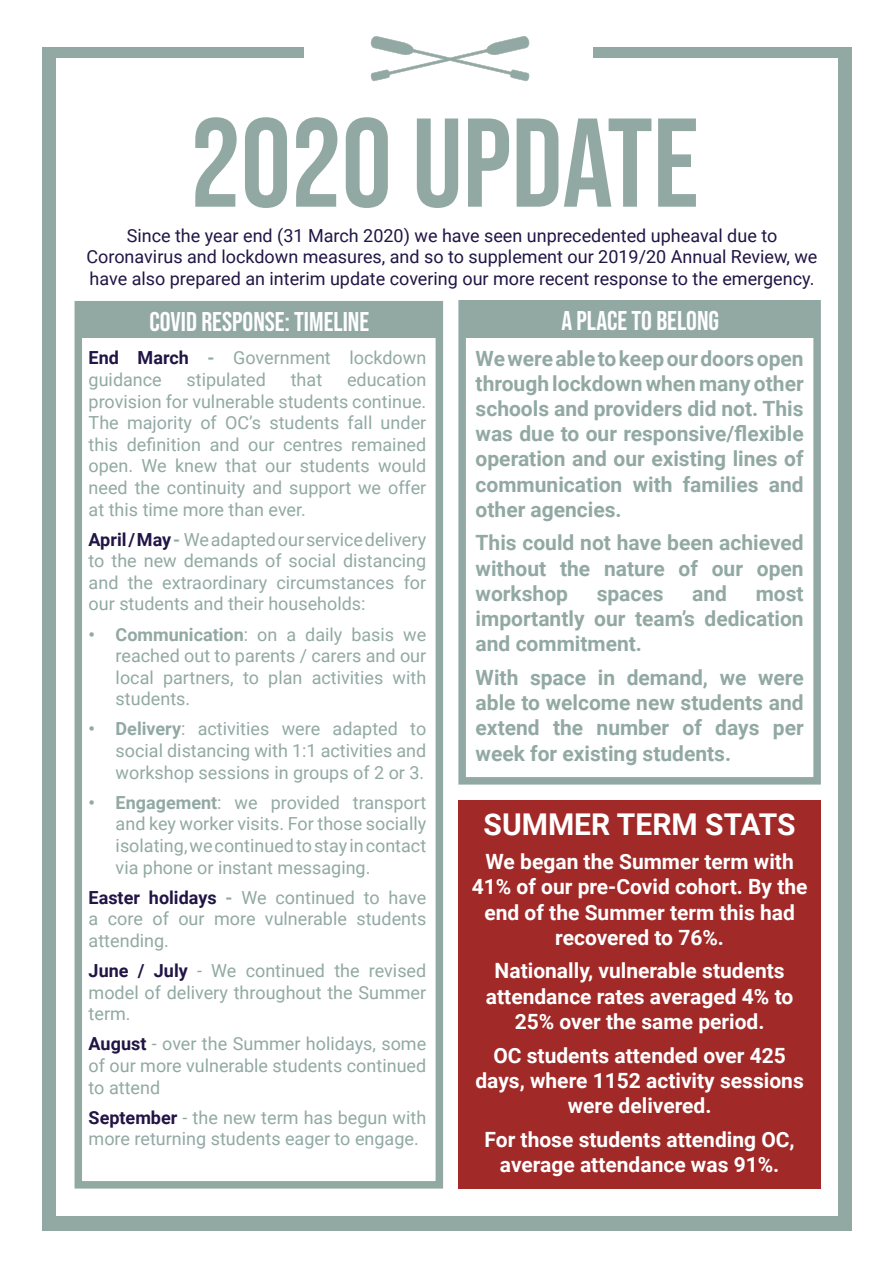
<style>
.page{position:relative;width:893px;height:1263px;background:#fff}
.page>*{position:absolute;margin:0;border:0;box-sizing:border-box;transform-origin:0 0}
.Main_tiitle_white{font:126px "Bebas Neue";color:#92a9a3}
.Body_text_green{font:700 30px "Roboto";color:#fff}
.t1{font:27px "Bebas Neue";color:#fff}
.Body_text_green-2{font:700 21px/25.2px "Roboto";color:#92a9a3;text-align:justify}
.Body_text_green-3{font:700 21px/25.2px "Roboto";color:#fff;text-align:center}
.Body_text_green-4{font:18px/21.6px "Roboto";color:#92a9a3;text-align:justify}
.page_intro_text_whit{font:18px/21.6px "Roboto";color:#211545;text-align:center}
.s1{font-weight:700;color:#211545}
.s2{font-weight:700}
</style>
<div class="page">
<div style="left:42px;top:47px;width:810px;height:1184px;background:#92a9a3"></div>
<div style="left:304px;top:16px;width:289px;height:85px;background:#fff"></div>
<div style="left:56px;top:58px;width:782px;height:1158px;background:#fff"></div>
<img style="left:370px;top:36px;width:160px;height:46px">
<div style="left:75px;top:301px;width:368px;height:887px;border:8px solid #92a9a3"></div>
<div style="left:76px;top:306px;width:367px;height:32px;background:#92a9a3"></div>
<div style="left:458px;top:800px;width:363px;height:388px;background:#a12928"></div>
<div style="left:458px;top:300px;width:363px;height:484px;border:8px solid #92a9a3"></div>
<div style="left:462px;top:305px;width:357px;height:33px;background:#92a9a3"></div>
<p class="Main_tiitle_white" style="left:190px;top:92px;width:510px">2020 UPDATE</p>
<p class="page_intro_text_whit" style="left:86px;top:224px;width:732px">Since the year end (31 March 2020) we have seen unprecedented upheaval due to<br>Coronavirus and lockdown measures, and so to supplement our 2019/20 Annual Review, we have also prepared an interim update covering our more recent response to the emergency.</p>
<p class="t1" style="left:149px;top:306px;width:221px">COVID RESPONSE: TIMELINE</p>
<p class="Body_text_green-4" style="left:89px;top:346px;width:339px"><span class="s1">End March</span> <span class="s2">-</span> Government lockdown guidance</p>
<p class="Body_text_green-4" style="left:89px;top:368px;width:339px;text-indent:258px">education provision for vulnerable students continue.<br>The majority of OC’s students fall under this definition and our centres remained open. We knew that our students would need the continuity and support we offer at this time more than ever.</p>
<p class="Body_text_green-4" style="left:89px;top:528px;width:339px"><span class="s1">April / May</span> <span class="s2">-</span> We adapted our service delivery to the new demands of social distancing and the extraordinary circumstances for our students and their households:</p>
<p class="Body_text_green-4" style="left:116px;top:623px;width:312px;text-indent:-27px"><span class="s2">• Communication</span>: on a daily basis we reached out to parents / carers and our local partners, to plan activities with students.</p>
<p class="Body_text_green-4" style="left:116px;top:718px;width:312px;text-indent:-27px"><span class="s2">• Delivery</span>: activities were adapted to social distancing with 1:1 activities and workshop sessions in groups of 2 or 3.</p>
<p class="Body_text_green-4" style="left:116px;top:791px;width:312px;text-indent:-27px"><span class="s2">• Engagement</span>: we provided transport and key worker visits. For those socially isolating, we continued to stay in contact via phone or instant messaging.</p>
<p class="Body_text_green-4" style="left:89px;top:886px;width:339px"><span class="s1">Easter holidays</span> <span class="s2">-</span> We continued to have a core of our more vulnerable students attending.</p>
<p class="Body_text_green-4" style="left:89px;top:959px;width:339px"><span class="s1">June / July</span> - We continued the revised model of delivery throughout the Summer term.</p>
<p class="Body_text_green-4" style="left:89px;top:1032px;width:339px"><span class="s1">August</span> - over the Summer holidays, some of our more vulnerable students continued to attend</p>
<p class="Body_text_green-4" style="left:89px;top:1106px;width:339px"><span class="s1">September</span> - the new term has begun with more returning students eager to engage.</p>
<p class="Body_text_green-4" style="left:187px;top:368px;width:81px">stipulated</p>
<p class="Body_text_green-4" style="left:291px;top:368px;width:33px">that</p>
<p class="t1" style="left:561px;top:305px;width:159px">A PLACE TO BELONG</p>
<p class="Body_text_green-2" style="left:476px;top:345px;width:330px">We were able to keep our doors open through lockdown when many other schools and providers did not. This was due to our responsive/flexible operation and our existing lines of communication with families and other agencies.</p>
<p class="Body_text_green-2" style="left:476px;top:530px;width:330px">This could not have been achieved without the nature of our open workshop</p>
<p class="Body_text_green-2" style="left:597px;top:580px;width:68px">spaces</p>
<p class="Body_text_green-2" style="left:692px;top:580px;width:36px">and</p>
<p class="Body_text_green-2" style="left:476px;top:580px;width:330px;text-indent:280px">most importantly our team’s dedication and commitment.</p>
<p class="Body_text_green-2" style="left:476px;top:664px;width:330px">With space in demand, we were able to welcome new students and extend the number of days per week for existing students.</p>
<p class="Body_text_green" style="left:484px;top:804px;width:314px">SUMMER TERM STATS</p>
<p class="Body_text_green-3" style="left:472px;top:848px;width:337px">We began the Summer term with<br>41% of our pre-Covid cohort. By the end of the Summer term this had recovered to 76%.</p>
<p class="Body_text_green-3" style="left:486px;top:957px;width:309px">Nationally, vulnerable students attendance rates averaged 4% to<br>25% over the same period.</p>
<p class="Body_text_green-3" style="left:475px;top:1042px;width:330px">OC students attended over 425 days, where 1152 activity sessions were delivered.</p>
<p class="Body_text_green-3" style="left:485px;top:1126px;width:312px">For those students attending OC, average attendance was 91%.</p>
</div>
